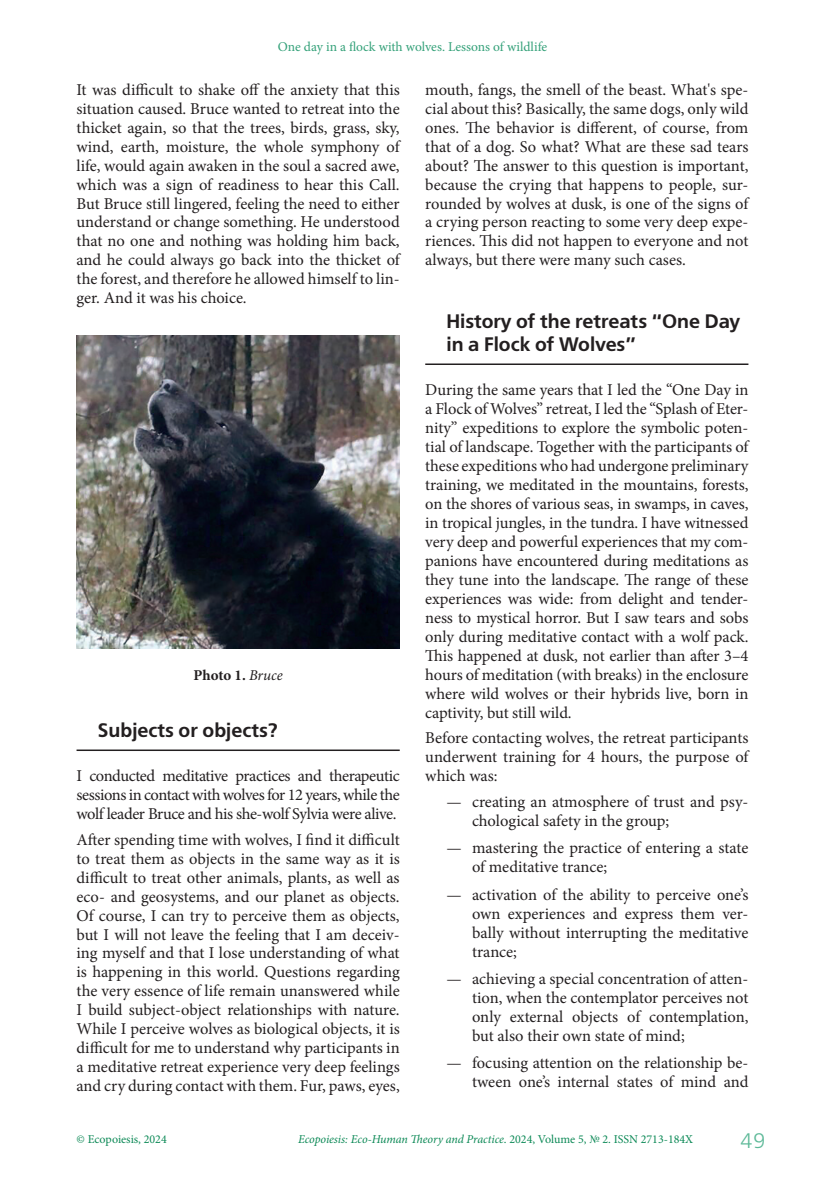
<style>
.page{position:relative;width:825px;height:1191px;background:#fff}
.page>*{position:absolute;margin:0;border:0;box-sizing:border-box;transform-origin:0 0}
.t1{font:21px "Free Set C";color:#5db998}
.t2{font:700 19.5px/22.5px "Free Set C";color:#231f20}
.t3{font:16.5px/18.9px "Minion Pro";letter-spacing:-.005em;color:#231f20;text-align:justify}
.t4{font:700 15px "Minion Pro";letter-spacing:-.005em;color:#231f20}
.t5{font:13.5px "Minion Pro";color:#34a179}
.t6{font:italic 12px "Minion Pro";letter-spacing:-.005em;color:#0c8956}
.t7{font:12px "Minion Pro";color:#0c8956}
.s1{font-weight:400;font-style:italic}
.s2{font-style:normal}
</style>
<div class="page">
<hr style="left:77px;top:749px;width:323px;height:2px;background:#231f20">
<hr style="left:425px;top:363px;width:323px;height:2px;background:#231f20">
<img style="left:77px;top:336px;width:323px;height:312px">
<p class="t5" style="left:278px;top:37px;width:271px">One day in a flock with wolves. Lessons of wildlife</p>
<p class="t3" style="left:77px;top:80px;width:325px">It was difficult to shake off the anxiety that this situation caused. Bruce wanted to retreat into the thicket again, so that the trees, birds, grass, sky, wind, earth, moisture, the whole symphony of life, would again awaken in the soul a sacred awe, which was a sign of readiness to hear this Call.<br>But Bruce still lingered, feeling the need to either understand or change something. He understood that no one and nothing was holding him back, and he could always go back into the thicket of the forest, and therefore he allowed himself to lin&shy;ger. And it was his choice.</p>
<p class="t4" style="left:194px;top:665px;width:91px">Photo 1. <span class="s1">Bruce</span></p>
<p class="t2" style="left:98px;top:719px;width:182px">Subjects or objects?</p>
<p class="t3" style="left:77px;top:766px;width:325px">I conducted meditative practices and therapeutic sessions in contact with wolves for 12 years, while the wolf leader Bruce and his she-wolf Sylvia were alive.</p>
<p class="t3" style="left:77px;top:830px;width:325px">After spending time with wolves, I find it difficult to treat them as objects in the same way as it is difficult to treat other animals, plants, as well as eco- and geosystems, and our planet as objects.<br>Of course, I can try to perceive them as objects, but I will not leave the feeling that I am deceiv&shy;ing myself and that I lose understanding of what is happening in this world. Questions regarding the very essence of life remain unanswered while I build subject-object relationships with nature.<br>While I perceive wolves as biological objects, it is difficult for me to understand why participants in a meditative retreat experience very deep feelings and cry during contact with them. Fur, paws, eyes,</p>
<p class="t3" style="left:425px;top:80px;width:325px">mouth, fangs, the smell of the beast. What's spe&shy;cial about this? Basically, the same dogs, only wild ones. The behavior is different, of course, from that of a dog. So what? What are these sad tears about? The answer to this question is important, because the crying that happens to people, sur&shy;rounded by wolves at dusk, is one of the signs of a crying person reacting to some very deep expe&shy;riences. This did not happen to everyone and not always, but there were many such cases.</p>
<p class="t2" style="left:446px;top:311px;width:295px">History of the retreats “One Day in a Flock of Wolves”</p>
<p class="t3" style="left:425px;top:380px;width:325px">During the same years that I led the “One Day in a Flock of Wolves” retreat, I led the “Splash of Eter&shy;nity” expeditions to explore the symbolic poten&shy;tial of landscape. Together with the participants of these expeditions who had undergone preliminary training, we meditated in the mountains, forests, on the shores of various seas, in swamps, in caves, in tropical jungles, in the tundra. I have witnessed very deep and powerful experiences that my com&shy;panions have encountered during meditations as they tune into the landscape. The range of these experiences was wide: from delight and tender&shy;ness to mystical horror. But I saw tears and sobs only during meditative contact with a wolf pack.<br>This happened at dusk, not earlier than after 3–4 hours of meditation (with breaks) in the enclosure where wild wolves or their hybrids live, born in captivity, but still wild.</p>
<p class="t3" style="left:425px;top:728px;width:325px">Before contacting wolves, the retreat participants underwent training for 4 hours, the purpose of which was:</p>
<p class="t3" style="left:472px;top:792px;width:278px;text-indent:-26px">— creating an atmosphere of trust and psy&shy;chological safety in the group;</p>
<p class="t3" style="left:472px;top:838px;width:278px;text-indent:-26px">— mastering the practice of entering a state of meditative trance;</p>
<p class="t3" style="left:472px;top:885px;width:278px;text-indent:-26px">— activation of the ability to perceive one’s own experiences and express them ver&shy;bally without interrupting the meditative trance;</p>
<p class="t3" style="left:472px;top:969px;width:278px;text-indent:-26px">— achieving a special concentration of atten&shy;tion, when the contemplator perceives not only external objects of contemplation, but also their own state of mind;</p>
<p class="t3" style="left:446px;top:1053px;width:303px;text-align:right">— focusing attention on the relationship be&shy;tween one’s internal states of mind and</p>
<p class="t7" style="left:77px;top:1131px;width:92px">© Ecopoiesis, 2024</p>
<p class="t6" style="left:298px;top:1130px;width:397px">Ecopoiesis: Eco-Human Theory and Practice<span class="s2">. 2024, Volume 5, № 2. ISSN 2713-184X</span></p>
<p class="t1" style="left:740px;top:1128px;width:27px">49</p>
</div>
